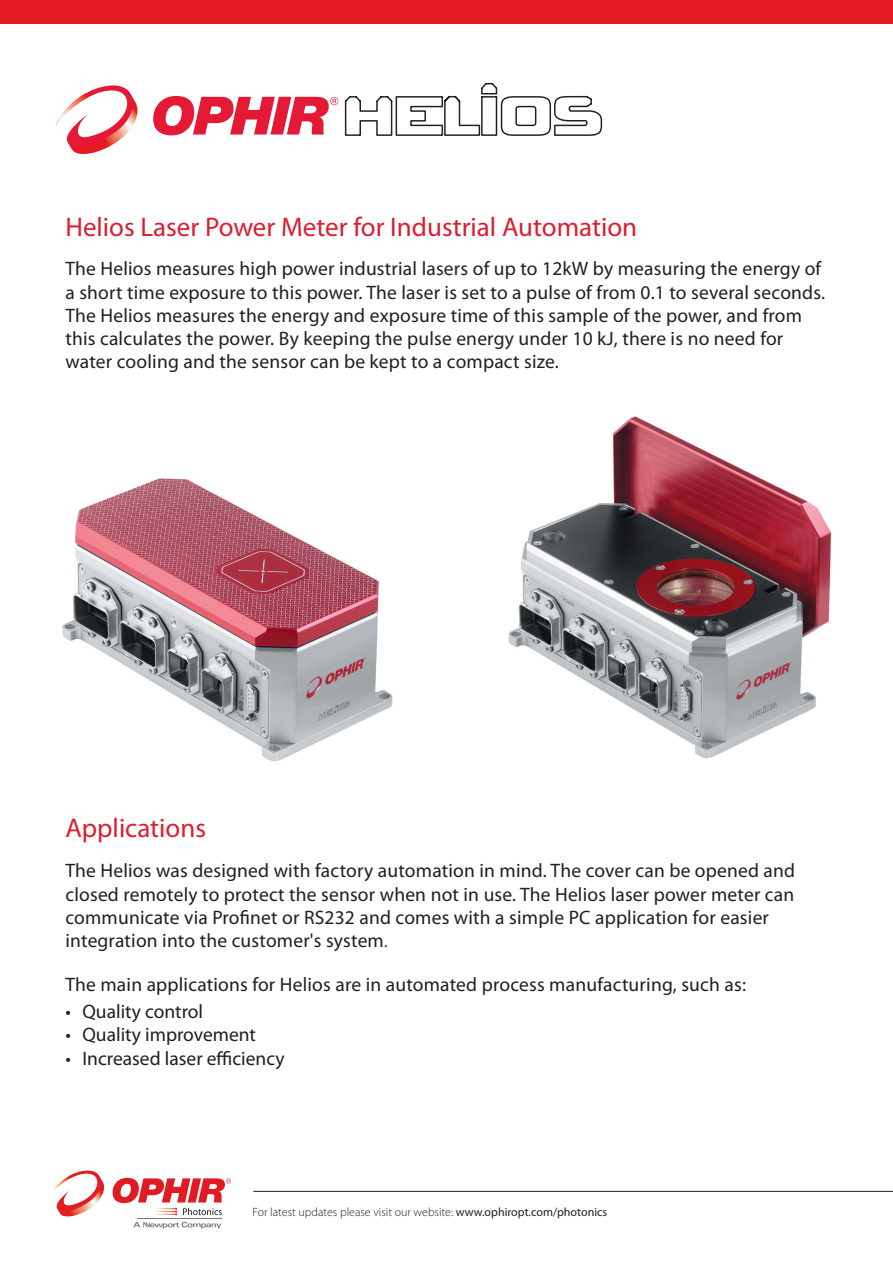
<style>
.page{position:relative;width:893px;height:1263px;background:#fff}
.page>*{position:absolute;margin:0;border:0;box-sizing:border-box;transform-origin:0 0}
.t1{font:27px "Myriad Pro";color:#db1e30}
.t2{font:19.5px/23.2px "Myriad Pro";letter-spacing:.01em;color:#231f20}
.t3{font:300 12px "Myriad Pro";color:#231f20}
.s1{font-size:16.5px}
.s2{font-weight:400}
</style>
<div class="page">
<svg style="left:55px;top:85px;width:83px;height:69px"></svg>
<svg style="left:153px;top:96px;width:185px;height:39px"></svg>
<svg style="left:344px;top:83px;width:259px;height:53px"></svg>
<div style="left:0;top:0;width:893px;height:24px;background:#e21a21"></div>
<hr style="left:253px;top:1191px;width:640px;height:1px;background:#231f20">
<svg style="left:113px;top:1178px;width:118px;height:37px"></svg>
<hr style="left:137px;top:1218px;width:85px;height:1px;background:#76787b">
<svg style="left:133px;top:1222px;width:88px;height:7px"></svg>
<img style="left:51px;top:1170px;width:53px;height:47px">
<img style="left:508px;top:416px;width:324px;height:343px">
<img style="left:62px;top:478px;width:331px;height:284px">
<h1 class="t1" style="left:65px;top:210px;width:573px">Helios Laser Power Meter for Industrial Automation</h1>
<p class="t2" style="left:65px;top:257px;width:761px">The Helios measures high power industrial lasers of up to 12kW by measuring the energy of a short time exposure to this power. The laser is set to a pulse of from 0.1 to several seconds.<br>The Helios measures the energy and exposure time of this sample of the power, and from this calculates the power. By keeping the pulse energy under 10 kJ, there is no need for water cooling and the sensor can be kept to a compact size.</p>
<h1 class="t1" style="left:65px;top:812px;width:142px">Applications</h1>
<p class="t2" style="left:65px;top:859px;width:731px">The Helios was designed with factory automation in mind. The cover can be opened and closed remotely to protect the sensor when not in use. The Helios laser power meter can communicate via Profinet or RS232 and comes with a simple PC application for easier integration into the customer's system<span class="s1">.</span></p>
<p class="t2" style="left:65px;top:972px;width:682px">The main applications for Helios are in automated process manufacturing, such as:</p>
<p class="t2" style="left:65px;top:1000px;width:139px">• Quality control</p>
<p class="t2" style="left:65px;top:1023px;width:192px">• Quality improvement</p>
<p class="t2" style="left:65px;top:1046px;width:221px">• Increased laser efficiency</p>
<p class="t3" style="left:253px;top:1205px;width:356px">For latest updates please visit our website: <span class="s2">www.ophiropt.com/photonics</span></p>
</div>
